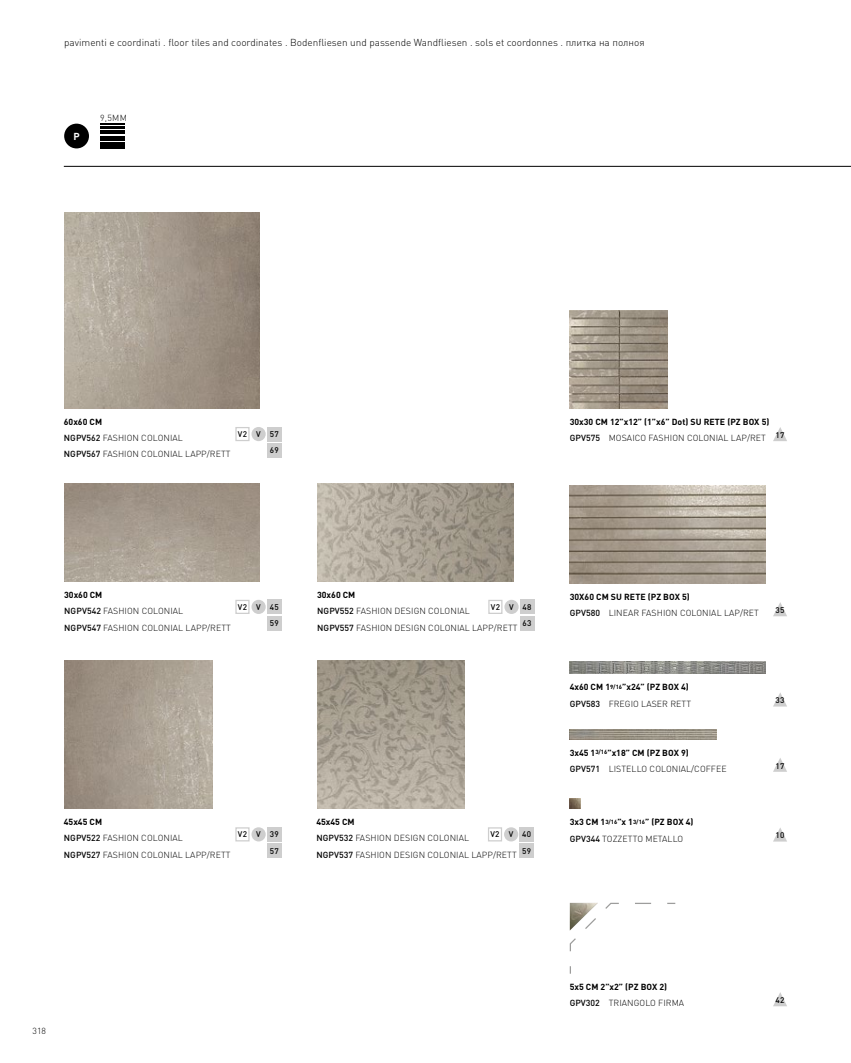
<style>
.page{position:relative;width:851px;height:1063px;background:#fff}
.page>*{position:absolute;margin:0;border:0;box-sizing:border-box;transform-origin:0 0}
.t1{font:300 10px "DIN Pro";color:#000}
.t2{font:700 10px "DIN Pro";color:#fff}
.t3{font:300 8.75px/16.2px "DIN Pro";letter-spacing:.01em;color:#000}
.t4{font:700 8.75px/16.2px "DIN Pro";color:#000}
.t5{font:500 8.12px/16.5px "DIN Pro";letter-spacing:.04em;color:#000}
.s1{font-weight:700}
.s2{font-weight:500}
.s3{font-weight:300}
</style>
<div class="page">
<svg style="left:773px;top:427px;width:14px;height:14px"></svg>
<svg style="left:773px;top:602px;width:14px;height:14px"></svg>
<svg style="left:773px;top:693px;width:14px;height:14px"></svg>
<svg style="left:773px;top:758px;width:14px;height:14px"></svg>
<div style="left:267px;top:827px;width:14px;height:14px;background:#cecece"></div>
<div style="left:519px;top:827px;width:14px;height:14px;background:#cecece"></div>
<div style="left:267px;top:844px;width:14px;height:14px;background:#cecece"></div>
<div style="left:519px;top:844px;width:14px;height:14px;background:#cecece"></div>
<div style="left:251px;top:827px;width:15px;height:14px;background:#cecece;border-radius:50%"></div>
<div style="left:504px;top:827px;width:14px;height:14px;background:#cecece;border-radius:50%"></div>
<div style="left:235px;top:827px;width:14px;height:14px;border:1px solid #cecece"></div>
<div style="left:488px;top:827px;width:14px;height:14px;border:1px solid #cecece"></div>
<div style="left:267px;top:427px;width:14px;height:14px;background:#cecece"></div>
<div style="left:267px;top:443px;width:14px;height:15px;background:#cecece"></div>
<div style="left:251px;top:427px;width:15px;height:14px;background:#cecece;border-radius:50%"></div>
<div style="left:235px;top:427px;width:14px;height:14px;border:1px solid #cecece"></div>
<div style="left:267px;top:600px;width:14px;height:14px;background:#cecece"></div>
<div style="left:520px;top:600px;width:14px;height:14px;background:#cecece"></div>
<div style="left:267px;top:616px;width:14px;height:14px;background:#cecece"></div>
<div style="left:520px;top:616px;width:14px;height:14px;background:#cecece"></div>
<div style="left:251px;top:600px;width:15px;height:14px;background:#cecece;border-radius:50%"></div>
<div style="left:504px;top:600px;width:14px;height:14px;background:#cecece;border-radius:50%"></div>
<div style="left:235px;top:600px;width:14px;height:14px;border:1px solid #cecece"></div>
<div style="left:488px;top:600px;width:14px;height:14px;border:1px solid #cecece"></div>
<svg style="left:773px;top:992px;width:14px;height:14px"></svg>
<svg style="left:569px;top:902px;width:107px;height:72px"></svg>
<svg style="left:773px;top:828px;width:14px;height:14px"></svg>
<svg style="left:569px;top:799px;width:11px;height:10px"></svg>
<img style="left:569px;top:661px;width:196px;height:13px">
<img style="left:569px;top:729px;width:147px;height:10px">
<img style="left:64px;top:213px;width:196px;height:196px">
<img style="left:569px;top:311px;width:98px;height:98px">
<img style="left:64px;top:484px;width:196px;height:98px">
<img style="left:317px;top:484px;width:196px;height:98px">
<img style="left:569px;top:486px;width:196px;height:98px">
<img style="left:65px;top:661px;width:147px;height:147px">
<img style="left:317px;top:661px;width:147px;height:147px">
<div style="left:100px;top:142px;width:25px;height:6px;background:#000"></div>
<div style="left:100px;top:136px;width:25px;height:5px;background:#000"></div>
<hr style="left:100px;top:130px;width:25px;height:4px;background:#000">
<hr style="left:100px;top:126px;width:25px;height:3px;background:#000">
<svg style="left:100px;top:124px;width:25px;height:1px"></svg>
<hr style="left:64px;top:166px;width:786px;height:1px;background:#000">
<div style="left:64px;top:124px;width:25px;height:24px;background:#000;border-radius:50%"></div>
<p class="t1" style="left:64px;top:36px;width:582px">pavimenti e coordinati . floor tiles and coordinates . Bodenfliesen und passende Wandfliesen . sols et coordonnes . плитка на полноя</p>
<p class="t2" style="left:73px;top:129px;width:8px">P</p>
<p class="t3" style="left:100px;top:109px;width:28px">9,5MM</p>
<p class="t3" style="left:64px;top:413px;width:168px"><span class="s1">60x60 CM<br></span><span class="s2">NGPV562</span> FASHION COLONIAL<br><span class="s2">NGPV567</span> FASHION COLONIAL LAPP/RETT</p>
<p class="t4" style="left:569px;top:413px;width:201px">30x30 CM 12”x12” (1”x6” Dot) SU RETE (PZ BOX 5)<br><span class="s2">GPV575</span> <span class="s3">MOSAICO FASHION COLONIAL LAP/RET</span></p>
<p class="t5" style="left:238px;top:425px;width:25px">V2 V</p>
<p class="t5" style="left:270px;top:425px;width:10px">57<br>69</p>
<p class="t5" style="left:775px;top:426px;width:10px">17</p>
<p class="t3" style="left:64px;top:587px;width:168px"><span class="s1">30x60 CM<br></span><span class="s2">NGPV542</span> FASHION COLONIAL<br><span class="s2">NGPV547</span> FASHION COLONIAL LAPP/RETT</p>
<p class="t3" style="left:317px;top:587px;width:202px"><span class="s1">30x60 CM<br></span><span class="s2">NGPV552</span> FASHION DESIGN COLONIAL<br><span class="s2">NGPV557</span> FASHION DESIGN COLONIAL LAPP/RETT</p>
<p class="t5" style="left:238px;top:598px;width:25px">V2 V</p>
<p class="t5" style="left:490px;top:598px;width:25px">V2 V</p>
<p class="t5" style="left:270px;top:598px;width:10px">45</p>
<p class="t5" style="left:522px;top:598px;width:10px">48</p>
<p class="t5" style="left:270px;top:615px;width:10px">59</p>
<p class="t5" style="left:522px;top:615px;width:10px">63</p>
<p class="t3" style="left:569px;top:588px;width:191px"><span class="s1">30X60 CM SU RETE (PZ BOX 5)<br></span><span class="s2">GPV580</span> LINEAR FASHION COLONIAL LAP/RET</p>
<p class="t5" style="left:775px;top:602px;width:10px">35</p>
<p class="t4" style="left:569px;top:679px;width:123px">4x60 CM 1<sup>9/16</sup>”x24” (PZ BOX 4)<br><span class="s2">GPV583</span> <span class="s3">FREGIO LASER RETT</span></p>
<p class="t5" style="left:775px;top:692px;width:10px">33</p>
<p class="t3" style="left:569px;top:744px;width:158px"><span class="s1">3x45 1</span><sup>3/16</sup><span class="s1">”x18” CM (PZ BOX 9)<br></span><span class="s2">GPV571</span> LISTELLO COLONIAL/COFFEE</p>
<p class="t5" style="left:775px;top:757px;width:10px">17</p>
<p class="t3" style="left:64px;top:813px;width:168px"><span class="s1">45x45 CM<br></span><span class="s2">NGPV522</span> FASHION COLONIAL<br><span class="s2">NGPV527</span> FASHION COLONIAL LAPP/RETT</p>
<p class="t3" style="left:316px;top:813px;width:202px"><span class="s1">45x45 CM<br></span><span class="s2">NGPV532</span> FASHION DESIGN COLONIAL<br><span class="s2">NGPV537</span> FASHION DESIGN COLONIAL LAPP/RETT</p>
<p class="t5" style="left:270px;top:826px;width:10px">39</p>
<p class="t5" style="left:522px;top:826px;width:10px">40</p>
<p class="t5" style="left:270px;top:842px;width:10px">57</p>
<p class="t5" style="left:522px;top:842px;width:10px">59</p>
<p class="t5" style="left:238px;top:826px;width:25px">V2 V</p>
<p class="t5" style="left:490px;top:826px;width:25px">V2 V</p>
<p class="t4" style="left:569px;top:814px;width:125px">3x3 CM 1<sup>3/16</sup>”x 1<sup>3/16</sup>” (PZ BOX 4)<br><span class="s2">GPV344</span> <span class="s3">TOZZETTO METALLO</span></p>
<p class="t5" style="left:775px;top:827px;width:10px">10</p>
<p class="t3" style="left:33px;top:1023px;width:15px">318</p>
<p class="t4" style="left:569px;top:978px;width:116px">5x5 CM 2”x2” (PZ BOX 2)<br><span class="s2">GPV302</span> <span class="s3">TRIANGOLO FIRMA</span></p>
<p class="t5" style="left:775px;top:992px;width:10px">42</p>
</div>
